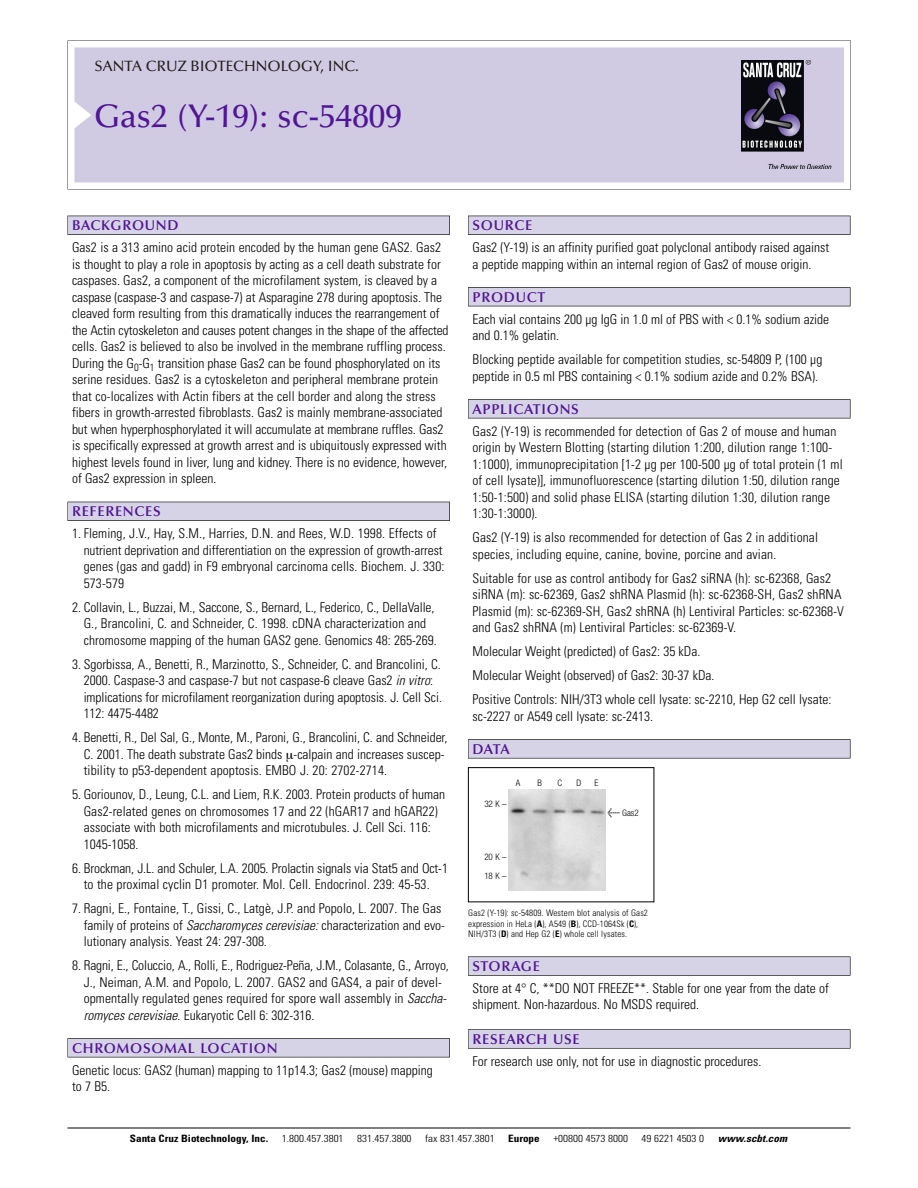
<style>
.page{position:relative;width:918px;height:1188px;background:#fff}
.page>*{position:absolute;margin:0;border:0;box-sizing:border-box;transform-origin:0 0}
.t1{font:500 33px "Optima";color:#511695}
.t2{font:500 15px "Optima";color:#231f20}
.t3{font:600 14.25px "Optima";letter-spacing:.05em;color:#511695}
.t4{font:300 condensed 13.5px/16.5px "Univers";color:#000}
.t5{font:300 condensed 10.2px "Univers";color:#000;scale:1.1 1}
.t6{font:700 condensed 10.2px "Univers";color:#000;scale:1.1 1}
.t7{font:italic 700 condensed 10.2px "Univers";letter-spacing:.005em;color:#000;scale:1.1 1}
.t8{font:300 condensed 9px/10.5px "Univers";letter-spacing:.015em;color:#000}
.t9{font:300 condensed 9px/19.2px "Helvetica Neue";color:#000}
.s1{font-style:italic}
.s2{font-family:"Meta Plus";font-weight:400;font-stretch:normal;font-size:10.5px}
.s3{font-weight:700}
</style>
<div class="page">
<svg style="left:68px;top:40px;width:783px;height:149px"></svg>
<div style="left:74px;top:47px;width:770px;height:135px;background:#d1cae3"></div>
<img style="left:741px;top:60px;width:90px;height:108px">
<div style="left:68px;top:216px;width:382px;height:19px;background:#525155"></div>
<div style="left:68px;top:216px;width:381px;height:18px;background:#d7d3e7"></div>
<div style="left:68px;top:502px;width:382px;height:19px;background:#515055"></div>
<div style="left:68px;top:502px;width:381px;height:18px;background:#d7d3e7"></div>
<div style="left:68px;top:1038px;width:382px;height:19px;background:#545357"></div>
<div style="left:68px;top:1039px;width:381px;height:18px;background:#d7d3e7"></div>
<div style="left:468px;top:216px;width:382px;height:19px;background:#525155"></div>
<div style="left:468px;top:216px;width:382px;height:18px;background:#d7d3e7"></div>
<div style="left:468px;top:287px;width:382px;height:19px;background:#525155"></div>
<div style="left:468px;top:288px;width:382px;height:18px;background:#d7d3e7"></div>
<div style="left:468px;top:399px;width:382px;height:19px;background:#545357"></div>
<div style="left:468px;top:400px;width:382px;height:18px;background:#d7d3e7"></div>
<div style="left:468px;top:739px;width:382px;height:19px;background:#575759"></div>
<div style="left:468px;top:740px;width:382px;height:18px;background:#d7d3e7"></div>
<svg style="left:468px;top:956px;width:382px;height:20px"></svg>
<div style="left:468px;top:957px;width:382px;height:18px;background:#d7d3e7"></div>
<div style="left:468px;top:1029px;width:382px;height:20px;background:#666667"></div>
<div style="left:468px;top:1030px;width:382px;height:18px;background:#d7d3e7"></div>
<hr style="left:68px;top:1128px;width:782px;height:1px;background:#000">
<div style="left:468px;top:767px;width:186px;height:135px;border:1px solid #000"></div>
<img style="left:509px;top:790px;width:96px;height:100px">
<p class="t2" style="left:94px;top:61px;width:266px">SANTA CRUZ BIOTECHNOLOGY, INC.</p>
<h1 class="t1" style="left:94px;top:103px;width:309px">Gas2 (Y-19): sc-54809</h1>
<p class="t3" style="left:72px;top:219px;width:108px">BACKGROUND</p>
<p class="t4" style="left:72px;top:240px;width:378px">Gas2 is a 313 amino acid protein encoded by the human gene GAS2. Gas2 is thought to play a role in apoptosis by acting as a cell death substrate for caspases. Gas2, a component of the microfilament system, is cleaved by a caspase (caspase-3 and caspase-7) at Asparagine 278 during apoptosis. The cleaved form resulting from this dramatically induces the rearrangement of the Actin cytoskeleton and causes potent changes in the shape of the affected cells. Gas2 is believed to also be involved in the membrane ruffling process.<br>During the G<sub>0</sub>-G<sub>1</sub> transition phase Gas2 can be found phosphorylated on its serine residues. Gas2 is a cytoskeleton and peripheral membrane protein that co-localizes with Actin fibers at the cell border and along the stress fibers in growth-arrested fibroblasts. Gas2 is mainly membrane-associated but when hyperphosphorylated it will accumulate at membrane ruffles. Gas2 is specifically expressed at growth arrest and is ubiquitously expressed with highest levels found in liver, lung and kidney. There is no evidence, however, of Gas2 expression in spleen.</p>
<p class="t3" style="left:72px;top:506px;width:90px">REFERENCES</p>
<p class="t4" style="left:84px;top:526px;width:362px;text-indent:-12px">1. Fleming, J.V., Hay, S.M., Harries, D.N. and Rees, W.D. 1998. Effects of nutrient deprivation and differentiation on the expression of growth-arrest genes (gas and gadd) in F9 embryonal carcinoma cells. Biochem. J. 330:<br>573-579</p>
<p class="t4" style="left:84px;top:600px;width:355px;text-indent:-12px">2. Collavin, L., Buzzai, M., Saccone, S., Bernard, L., Federico, C., DellaValle,<br>G., Brancolini, C. and Schneider, C. 1998. cDNA characterization and chromosome mapping of the human GAS2 gene. Genomics 48: 265-269.</p>
<p class="t4" style="left:84px;top:657px;width:360px;text-indent:-12px">3. Sgorbissa, A., Benetti, R., Marzinotto, S., Schneider, C. and Brancolini, C.<br>2000. Caspase-3 and caspase-7 but not caspase-6 cleave Gas2 <span class="s1">in vitro</span>: implications for microfilament reorganization during apoptosis. J. Cell Sci.<br>112: 4475-4482</p>
<p class="t4" style="left:84px;top:730px;width:365px;text-indent:-12px">4. Benetti, R., Del Sal, G., Monte, M., Paroni, G., Brancolini, C. and Schneider,<br>C. 2001. The death substrate Gas2 binds -calpain and increases suscep&shy;tibility to p53-dependent apoptosis. EMBO J. 20: 2702-2714.</p>
<p class="t4" style="left:84px;top:787px;width:363px;text-indent:-12px">5. Goriounov, D., Leung, C.L. and Liem, R.K. 2003. Protein products of human Gas2-related genes on chromosomes 17 and 22 (hGAR17 and hGAR22) associate with both microfilaments and microtubules. J. Cell Sci. 116:<br>1045-1058.</p>
<p class="t4" style="left:72px;top:861px;width:377px;text-align:center">6. Brockman, J.L. and Schuler, L.A. 2005. Prolactin signals via Stat5 and Oct-1 to the proximal cyclin D1 promoter. Mol. Cell. Endocrinol. 239: 45-53.</p>
<p class="t4" style="left:84px;top:901px;width:363px;text-indent:-12px">7. Ragni, E., Fontaine, T., Gissi, C., Latgè, J.P. and Popolo, L. 2007. The Gas family of proteins of <span class="s1">Saccharomyces cerevisiae:</span> characterization and evo&shy;lutionary analysis. Yeast 24: 297-308.</p>
<p class="t4" style="left:84px;top:958px;width:367px;text-indent:-12px">8. Ragni, E., Coluccio, A., Rolli, E., Rodriguez-Peña, J.M., Colasante, G., Arroyo, J., Neiman, A.M. and Popolo, L. 2007. GAS2 and GAS4, a pair of devel&shy;opmentally regulated genes required for spore wall assembly in <span class="s1">Saccha&shy;romyces cerevisiae</span>. Eukaryotic Cell 6: 302-316.</p>
<p class="t3" style="left:72px;top:1042px;width:207px">CHROMOSOMAL LOCATION</p>
<p class="t4" style="left:72px;top:1063px;width:362px">Genetic locus: GAS2 (human) mapping to 11p14.3; Gas2 (mouse) mapping to 7 B5.</p>
<p class="t3" style="left:473px;top:219px;width:61px">SOURCE</p>
<p class="t4" style="left:473px;top:240px;width:358px">Gas2 (Y-19) is an affinity purified goat polyclonal antibody raised against a peptide mapping within an internal region of Gas2 of mouse origin.</p>
<p class="t3" style="left:473px;top:291px;width:74px">PRODUCT</p>
<p class="t4" style="left:473px;top:312px;width:358px">Each vial contains 200 µg IgG in 1.0 ml of PBS with &lt; 0.1% sodium azide and 0.1% gelatin.</p>
<p class="t4" style="left:473px;top:352px;width:351px">Blocking peptide available for competition studies, sc-54809 P, (100 µg peptide in 0.5 ml PBS containing &lt; 0.1% sodium azide and 0.2% BSA).</p>
<p class="t3" style="left:473px;top:403px;width:108px">APPLICATIONS</p>
<p class="t4" style="left:473px;top:424px;width:372px">Gas2 (Y-19) is recommended for detection of Gas 2 of mouse and human origin by Western Blotting (starting dilution 1:200, dilution range 1:100- 1:1000), immunoprecipitation [1-2 µg per 100-500 µg of total protein (1 ml of cell lysate)], immunofluorescence (starting dilution 1:50, dilution range 1:50-1:500) and solid phase ELISA (starting dilution 1:30, dilution range 1:30-1:3000).</p>
<p class="t4" style="left:473px;top:530px;width:347px">Gas2 (Y-19) is also recommended for detection of Gas 2 in additional species, including equine, canine, bovine, porcine and avian.</p>
<p class="t4" style="left:473px;top:571px;width:373px">Suitable for use as control antibody for Gas2 siRNA (h): sc-62368, Gas2 siRNA (m): sc-62369, Gas2 shRNA Plasmid (h): sc-62368-SH, Gas2 shRNA Plasmid (m): sc-62369-SH, Gas2 shRNA (h) Lentiviral Particles: sc-62368-V and Gas2 shRNA (m) Lentiviral Particles: sc-62369-V.</p>
<p class="t4" style="left:473px;top:641px;width:360px;line-height:24px">Molecular Weight (predicted) of Gas2: 35 kDa.<br>Molecular Weight (observed) of Gas2: 30-37 kDa.<br>Positive Controls: NIH/3T3 whole cell lysate: sc-2210, Hep G2 cell lysate:</p>
<p class="t4" style="left:473px;top:709px;width:182px">sc-2227 or A549 cell lysate: sc-2413.</p>
<p class="t3" style="left:473px;top:743px;width:39px">DATA</p>
<p class="t9" style="left:484px;top:795px;width:24px">32K–</p>
<p class="t9" style="left:516px;top:774px;width:6px">A</p>
<p class="t9" style="left:538px;top:774px;width:6px">B</p>
<p class="t9" style="left:558px;top:774px;width:6px">C</p>
<p class="t9" style="left:576px;top:774px;width:6px">D</p>
<p class="t9" style="left:595px;top:774px;width:5px">E</p>
<p class="t9" style="left:607px;top:804px;width:33px"><span class="s2">&lt;</span> Gas2</p>
<p class="t9" style="left:484px;top:848px;width:24px">20K–<br>18K–</p>
<p class="t8" style="left:468px;top:909px;width:181px">Gas2 (Y-19): sc-54809. Western blot analysis of Gas2 expression in HeLa (<span class="s3">A</span>), A549 (<span class="s3">B</span>), CCD-1064Sk (<span class="s3">C</span>),<br>NIH/3T3 (<span class="s3">D</span>) and Hep G2 (<span class="s3">E</span>) whole cell lysates.</p>
<p class="t3" style="left:473px;top:960px;width:69px">STORAGE</p>
<p class="t4" style="left:473px;top:981px;width:358px">Store at 4° C, **DO NOT FREEZE**. Stable for one year from the date of shipment. Non-hazardous. No MSDS required.</p>
<p class="t3" style="left:473px;top:1033px;width:109px">RESEARCH USE</p>
<p class="t4" style="left:473px;top:1054px;width:290px">For research use only, not for use in diagnostic procedures.</p>
<p class="t6" style="left:130px;top:1135px;width:127px">Santa Cruz Biotechnology, Inc.</p>
<p class="t5" style="left:282px;top:1135px;width:58px">1.800.457.3801</p>
<p class="t5" style="left:357px;top:1135px;width:51px">831.457.3800</p>
<p class="t5" style="left:425px;top:1135px;width:65px">fax 831.457.3801</p>
<p class="t6" style="left:508px;top:1135px;width:30px">Europe</p>
<p class="t5" style="left:553px;top:1135px;width:69px">+00800 4573 8000</p>
<p class="t5" style="left:642px;top:1135px;width:58px">49 6221 4503 0</p>
<p class="t7" style="left:718px;top:1135px;width:64px">www.scbt.com</p>
</div>
